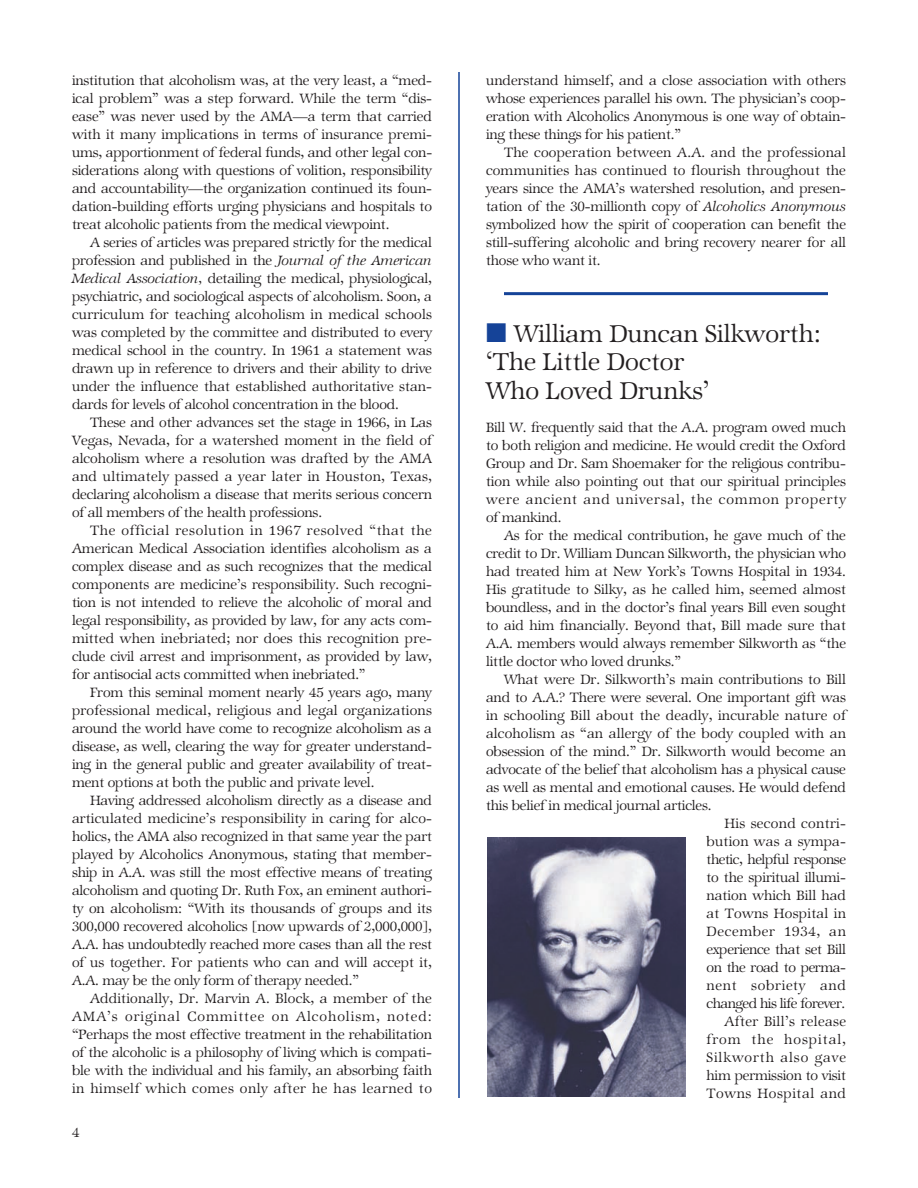
<style>
.page{position:relative;width:918px;height:1188px;background:#fff}
.page>*{position:absolute;margin:0;border:0;box-sizing:border-box;transform-origin:0 0}
.t1{font:27px/28.5px "Zapf Internatl IT Cby BT Light";color:#231f20}
.t2{font:15px/18px "Zapf Internatl IT Cby BT Light";letter-spacing:-.01em;color:#231f20;text-align:justify}
.t3{font:15px "Zapf Internatl IT Cby BT Light";letter-spacing:.015em;color:#231f20}
.t4{font:15px "Zapf Internatl IT Cby BT Light";letter-spacing:.01em;color:#231f20}
.t5{font:15px "Zapf Internatl IT Cby BT Light";letter-spacing:-.03em;color:#231f20}
.t6{font:15px "Zapf Internatl IT Cby BT Light";letter-spacing:.045em;color:#231f20}
.t7{font:15px "Zapf Internatl IT Cby BT Light";letter-spacing:.025em;color:#231f20}
.t8{font:15px "Zapf Internatl IT Cby BT Light";letter-spacing:.06em;color:#231f20}
.t9{font:15px "Zapf Internatl IT Cby BT Light";letter-spacing:.02em;color:#231f20}
.t10{font:15px "Zapf Internatl IT Cby BT Light";letter-spacing:.065em;color:#231f20}
.t11{font:15px "Zapf Internatl IT Cby BT Light";letter-spacing:.04em;color:#231f20}
.s1{font-family:"Zapf Internatl IT Cby BT Light Ital"}
.s2{color:#154398}
</style>
<div class="page">
<hr style="left:504px;top:292px;width:324px;height:3px;background:#154398">
<hr style="left:458px;top:72px;width:2px;height:1026px;background:#154398">
<img style="left:487px;top:837px;width:198px;height:259px">
<p class="t2" style="left:72px;top:74px;width:362px">institution that alcoholism was, at the very least, a “med&shy;ical problem” was a step forward. While the term “dis&shy;ease” was never used by the AMA—a term that carried with it many implications in terms of insurance premi&shy;ums, apportionment of federal funds, and other legal con&shy;siderations along with questions of volition, responsibility and accountability—the organization continued its foun&shy;dation-building efforts urging physicians and hospitals to treat alcoholic patients from the medical viewpoint.</p>
<p class="t2" style="left:72px;top:236px;width:362px;text-indent:18px">A series of articles was prepared strictly for the medical profession and published in the <span class="s1">Journal of the American Medical Association,</span> detailing the medical, physiological, psychiatric, and sociological aspects of alcoholism. Soon, a curriculum for teaching alcoholism in medical schools was completed by the committee and distributed to every medical school in the country. In 1961 a statement was drawn up in reference to drivers and their ability to drive under the influence that established authoritative stan&shy;dards for levels of alcohol concentration in the blood.</p>
<p class="t2" style="left:72px;top:416px;width:362px;text-indent:18px">These and other advances set the stage in 1966, in Las Vegas, Nevada, for a watershed moment in the field of alcoholism where a resolution was drafted by the AMA and ultimately passed a year later in Houston, Texas, declaring alcoholism a disease that merits serious concern of all members of the health professions.</p>
<p class="t2" style="left:72px;top:524px;width:362px;text-indent:18px">The official resolution in 1967 resolved “that the American Medical Association identifies alcoholism as a complex disease and as such recognizes that the medical components are medicine’s responsibility. Such recogni&shy;tion is not intended to relieve the alcoholic of moral and legal responsibility, as provided by law, for any acts com&shy;mitted when inebriated; nor does this recognition pre&shy;clude civil arrest and imprisonment, as provided by law, for antisocial acts committed when inebriated.”</p>
<p class="t2" style="left:72px;top:686px;width:361px;text-indent:18px">From this seminal moment nearly 45 years ago, many professional medical, religious and legal organizations around the world have come to recognize alcoholism as a disease, as well, clearing the way for greater understand&shy;ing in the general public and greater availability of treat&shy;ment options at both the public and private level.</p>
<p class="t2" style="left:72px;top:794px;width:362px;text-indent:18px">Having addressed alcoholism directly as a disease and articulated medicine’s responsibility in caring for alco&shy;holics, the AMA also recognized in that same year the part played by Alcoholics Anonymous, stating that member&shy;ship in A.A. was still the most effective means of treating alcoholism and quoting Dr. Ruth Fox, an eminent authori&shy;ty on alcoholism: “With its thousands of groups and its 300,000 recovered alcoholics [now upwards of 2,000,000], A.A. has undoubtedly reached more cases than all the rest of us together. For patients who can and will accept it, A.A. may be the only form of therapy needed.”</p>
<p class="t2" style="left:72px;top:992px;width:362px;text-indent:18px">Additionally, Dr. Marvin A. Block, a member of the AMA’s original Committee on Alcoholism, noted: “Perhaps the most effective treatment in the rehabilitation of the alcoholic is a philosophy of living which is compati&shy;ble with the individual and his family, an absorbing faith in himself which comes only after he has learned to</p>
<p class="t2" style="left:72px;top:1125px;width:9px">4</p>
<p class="t2" style="left:486px;top:74px;width:362px">understand himself, and a close association with others whose experiences parallel his own. The physician’s coop&shy;eration with Alcoholics Anonymous is one way of obtain&shy;ing these things for his patient.”</p>
<p class="t2" style="left:486px;top:146px;width:362px;text-indent:18px">The cooperation between A.A. and the professional communities has continued to flourish throughout the years since the AMA’s watershed resolution, and presen&shy;tation of the 30-millionth copy of <span class="s1">Alcoholics Anonymous </span>symbolized how the spirit of cooperation can benefit the still-suffering alcoholic and bring recovery nearer for all those who want it.</p>
<h1 class="t1" style="left:486px;top:323px;width:337px"><span class="s2">■</span> William Duncan Silkworth: ‘The Little Doctor<br>Who Loved Drunks’</h1>
<p class="t2" style="left:486px;top:420px;width:362px">Bill W. frequently said that the A.A. program owed much to both religion and medicine. He would credit the Oxford Group and Dr. Sam Shoemaker for the religious contribu&shy;tion while also pointing out that our spiritual principles were ancient and universal, the common property of mankind.</p>
<p class="t2" style="left:486px;top:528px;width:362px;text-indent:18px">As for the medical contribution, he gave much of the credit to Dr. William Duncan Silkworth, the physician who had treated him at New York’s Towns Hospital in 1934.<br>His gratitude to Silky, as he called him, seemed almost boundless, and in the doctor’s final years Bill even sought to aid him financially. Beyond that, Bill made sure that A.A. members would always remember Silkworth as “the little doctor who loved drunks.”</p>
<p class="t2" style="left:504px;top:672px;width:343px">What were Dr. Silkworth’s main contributions to Bill</p>
<p class="t2" style="left:486px;top:690px;width:361px">and to A.A.? There were several. One important gift was</p>
<p class="t3" style="left:486px;top:710px;width:362px">in schooling Bill about the deadly, incurable nature of</p>
<p class="t4" style="left:486px;top:728px;width:362px">alcoholism as “an allergy of the body coupled with an</p>
<p class="t2" style="left:486px;top:744px;width:361px">obsession of the mind.” Dr. Silkworth would become an</p>
<p class="t2" style="left:486px;top:762px;width:361px">advocate of the belief that alcoholism has a physical cause</p>
<p class="t2" style="left:486px;top:780px;width:361px">as well as mental and emotional causes. He would defend</p>
<p class="t2" style="left:486px;top:798px;width:227px">this belief in medical journal articles.</p>
<p class="t9" style="left:724px;top:818px;width:123px">His second contri-</p>
<p class="t4" style="left:706px;top:836px;width:141px">bution was a sympa-</p>
<p class="t5" style="left:706px;top:854px;width:141px">thetic, helpful response</p>
<p class="t2" style="left:706px;top:870px;width:141px">to the spiritual illumi-</p>
<p class="t2" style="left:706px;top:888px;width:141px">nation which Bill had</p>
<p class="t3" style="left:706px;top:908px;width:141px">at Towns Hospital in</p>
<p class="t6" style="left:706px;top:926px;width:141px">December 1934, an</p>
<p class="t2" style="left:706px;top:942px;width:141px">experience that set Bill</p>
<p class="t2" style="left:706px;top:960px;width:141px">on the road to perma-</p>
<p class="t6" style="left:706px;top:980px;width:141px">nent sobriety and</p>
<p class="t5" style="left:706px;top:998px;width:140px">changed his life forever.</p>
<p class="t7" style="left:724px;top:1016px;width:123px">After Bill’s release</p>
<p class="t10" style="left:706px;top:1034px;width:141px">from the hospital,</p>
<p class="t8" style="left:706px;top:1052px;width:141px">Silkworth also gave</p>
<p class="t2" style="left:706px;top:1068px;width:141px">him permission to visit</p>
<p class="t11" style="left:706px;top:1088px;width:141px">Towns Hospital and</p>
</div>
